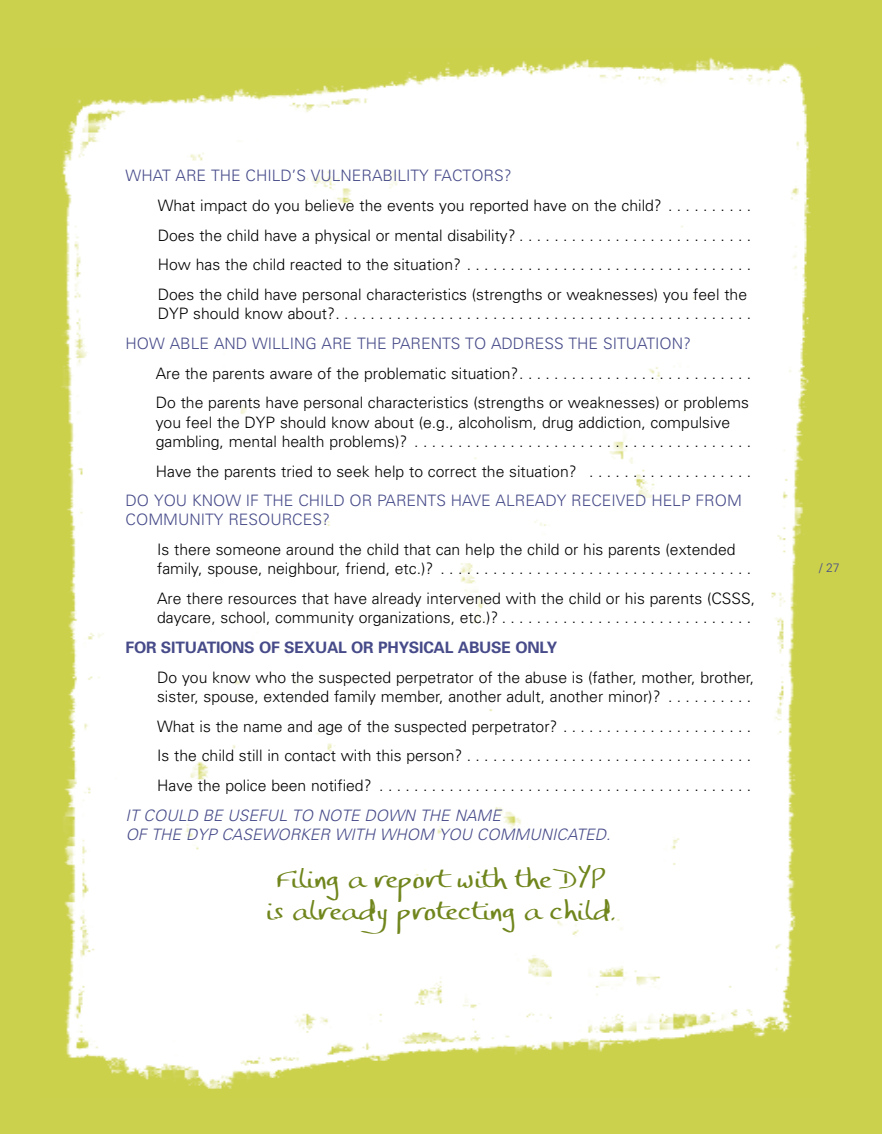
<style>
.page{position:relative;width:882px;height:1134px;background:#ccd14d}
.page>*{position:absolute;margin:0;border:0;box-sizing:border-box;transform-origin:0 0}
.t1{font:38.5px/31.5px "JP Hand Straight";letter-spacing:-.025em;color:#70861d}
.t2{font:300 15.75px/29.8px "Univers";color:#000}
.t3{font:300 15.75px/19.2px "Univers";color:#474b89}
.t4{font:italic 300 15.75px/19.2px "Univers";color:#474b89}
.t5{font:700 15.75px "Univers";letter-spacing:-.015em;color:#474b89}
.t6{font:300 12.25px "Univers";color:#474b89}
</style>
<div class="page">
<img style="left:61px;top:57px;width:750px;height:1032px">
<p class="t3" style="left:126px;top:167px;width:388px">WHAT ARE THE CHILD’S VULNERABILITY FACTORS?</p>
<p class="t2" style="left:158px;top:192px;width:595px;text-align:justify">What impact do you believe the events you reported have on the child? . . . . . . . . . .<br>Does the child have a physical or mental disability? . . . . . . . . . . . . . . . . . . . . . . . . . . .<br>Howhasthechildreactedtothesituation?.................................<br>Does the child have personal characteristics (strengths or weaknesses) you feel the</p>
<p class="t2" style="left:158px;top:300px;width:595px">DYPshouldknowabout?................................................</p>
<p class="t3" style="left:126px;top:335px;width:567px">HOW ABLE AND WILLING ARE THE PARENTS TO ADDRESS THE SITUATION?</p>
<p class="t2" style="left:156px;top:360px;width:597px">Are the parents aware of the problematic situation?. . . . . . . . . . . . . . . . . . . . . . . . . . .<br>Do the parents have personal characteristics (strengths or weaknesses) or problems</p>
<p class="t2" style="left:156px;top:414px;width:597px;line-height:19.2px">you feel the DYP should know about (e.g., alcoholism, drug addiction, compulsive gambling,mentalhealthproblems)? .......................................</p>
<p class="t2" style="left:156px;top:457px;width:597px">Have the parents tried to seek help to correct the situation? . . . . . . . . . . . . . . . . . . .</p>
<p class="t3" style="left:126px;top:492px;width:618px">DO YOU KNOW IF THE CHILD OR PARENTS HAVE ALREADY RECEIVED HELP FROM<br>COMMUNITY RESOURCES?</p>
<p class="t2" style="left:157px;top:541px;width:596px;line-height:19.2px">Is there someone around the child that can help the child or his parents (extended family,spouse,neighbour,friend,etc.)? ....................................</p>
<p class="t2" style="left:157px;top:590px;width:600px;line-height:19.2px">Are there resources that have already intervened with the child or his parents (CSSS, daycare, school, community organizations, etc.)? . . . . . . . . . . . . . . . . . . . . . . . . . . . . .</p>
<p class="t5" style="left:126px;top:642px;width:433px">FOR SITUATIONS OF SEXUAL OR PHYSICAL ABUSE ONLY</p>
<p class="t2" style="left:157px;top:669px;width:599px;line-height:19.2px">Do you know who the suspected perpetrator of the abuse is (father, mother, brother, sister, spouse, extended family member, another adult, another minor)? . . . . . . . . . .</p>
<p class="t2" style="left:157px;top:713px;width:596px;text-align:justify">What is the name and age of the suspected perpetrator? . . . . . . . . . . . . . . . . . . . . . .<br>Isthechildstillincontactwiththisperson?.................................<br>Havethepolicebeennotified? ...........................................</p>
<p class="t4" style="left:126px;top:807px;width:486px">IT COULD BE USEFUL TO NOTE DOWN THE NAME<br>OF THE DYP CASEWORKER WITH WHOM YOU COMMUNICATED.</p>
<h1 class="t1" style="left:265px;top:858px;width:352px">Filing a report with the DYP is already protecting a child.</h1>
<p class="t6" style="left:819px;top:563px;width:22px">/ 27</p>
</div>
